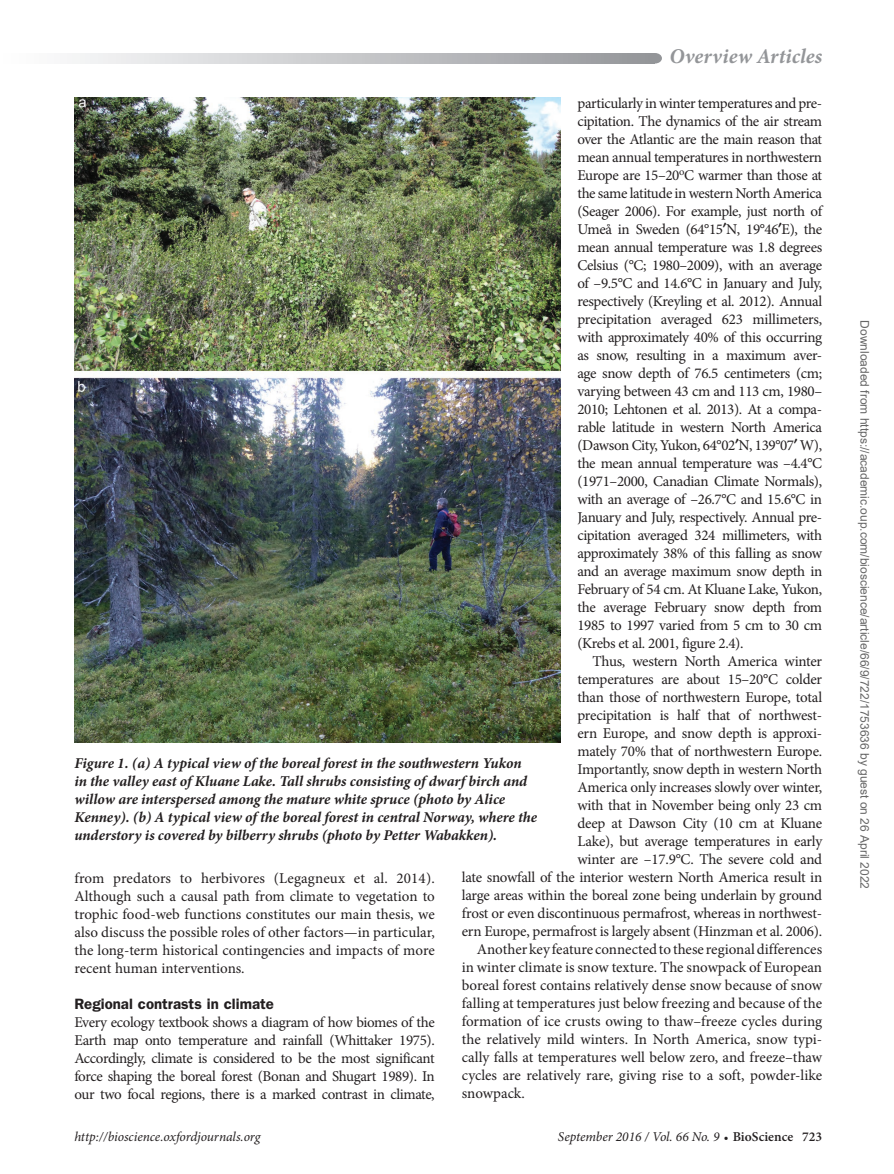
<style>
.page{position:relative;width:894px;height:1174px;background:#fff}
.page>*{position:absolute;margin:0;border:0;box-sizing:border-box;transform-origin:0 0}
.RH{font:italic 700 21px "Minion Pro";letter-spacing:.005em;color:#939598}
.Para{font:15px/18px "Minion Pro";letter-spacing:-.015em;color:#231f20;text-align:justify}
.ParaFL{font:15px/18px "Minion Pro";letter-spacing:-.025em;color:#231f20;text-align:justify}
.FigCaption{font:italic 700 15px/18px "Minion Pro";letter-spacing:-.005em;color:#231f20}
.t1{font:600 15px "ITC Franklin Gothic Std";color:#231f20}
.t2{font:italic 13.5px "Minion Pro";letter-spacing:-.005em;color:#231f20}
.t3{font:12px "Arial";color:#666}
.s1{font-weight:600;font-style:normal;font-size:12px}
.s2{font-weight:600;font-style:normal}
</style>
<div class="page">
<svg style="left:72px;top:53px;width:580px;height:11px;background:#c5c6c9"></svg>
<div style="left:648px;top:53px;width:13px;height:11px;background:#939598;border-radius:50%"></div>
<img style="left:74px;top:97px;width:486px;height:645px">
<p class="RH" style="left:669px;top:41px;width:154px">Overview Articles</p>
<p class="ParaFL" style="left:577px;top:94px;width:246px">particularly in winter temperatures and pre&shy;cipitation. The dynamics of the air stream over the Atlantic are the main reason that mean annual temperatures in northwestern Europe are 15–20<sup>o</sup>C warmer than those at the same latitude in western North America (Seager 2006). For example, just north of Umeå in Sweden (64°15 N, 19°46 E), the mean annual temperature was 1.8 degrees Celsius (°C; 1980–2009), with an average of –9.5°C and 14.6°C in January and July, respectively (Kreyling et al. 2012). Annual precipitation averaged 623 millimeters, with approximately 40% of this occurring as snow, resulting in a maximum aver&shy;age snow depth of 76.5 centimeters (cm; varying between 43 cm and 113 cm, 1980– 2010; Lehtonen et al. 2013). At a compa&shy;rable latitude in western North America (Dawson City, Yukon, 64°02 N, 139°07 W), the mean annual temperature was –4.4°C (1971–2000, Canadian Climate Normals), with an average of –26.7°C and 15.6°C in January and July, respectively. Annual pre&shy;cipitation averaged 324 millimeters, with approximately 38% of this falling as snow and an average maximum snow depth in February of 54 cm. At Kluane Lake, Yukon, the average February snow depth from 1985 to 1997 varied from 5 cm to 30 cm (Krebs et al. 2001, figure 2.4).</p>
<p class="Para" style="left:461px;top:652px;width:362px;text-align:right">Thus, western North America winter<br>temperatures are about 15–20°C colder<br>than those of northwestern Europe, total<br>precipitation is half that of northwest-<br>ern Europe, and snow depth is approxi-<br>mately 70% that of northwestern Europe.<br>Importantly, snow depth in western North<br>America only increases slowly over winter,<br>with that in November being only 23 cm<br>deep at Dawson City (10 cm at Kluane<br>Lake), but average temperatures in early<br>winter are –17.9°C. The severe cold and<br>late snowfall of the interior western North America result in large areas within the boreal zone being underlain by ground frost or even discontinuous permafrost, whereas in northwest&shy;ern Europe, permafrost is largely absent (Hinzman et al. 2006).</p>
<p class="Para" style="left:461px;top:940px;width:362px;text-indent:15px">Another key feature connected to these regional differences in winter climate is snow texture. The snowpack of European boreal forest contains relatively dense snow because of snow falling at temperatures just below freezing and because of the formation of ice crusts owing to thaw–freeze cycles during the relatively mild winters. In North America, snow typi&shy;cally falls at temperatures well below zero, and freeze–thaw cycles are relatively rare, giving rise to a soft, powder-like snowpack.</p>
<p class="FigCaption" style="left:74px;top:753px;width:464px">Figure 1. (a) A typical view of the boreal forest in the southwestern Yukon in the valley east of Kluane Lake. Tall shrubs consisting of dwarf birch and willow are interspersed among the mature white spruce (photo by Alice Kenney). (b) A typical view of the boreal forest in central Norway, where the understory is covered by bilberry shrubs (photo by Petter Wabakken).</p>
<p class="Para" style="left:74px;top:869px;width:362px">from predators to herbivores (Legagneux et al. 2014).<br>Although such a causal path from climate to vegetation to trophic food-web functions constitutes our main thesis, we also discuss the possible roles of other factors—in particular, the long-term historical contingencies and impacts of more recent human interventions.</p>
<h1 class="t1" style="left:74px;top:995px;width:201px">Regional contrasts in climate</h1>
<p class="ParaFL" style="left:74px;top:1013px;width:362px">Every ecology textbook shows a diagram of how biomes of the Earth map onto temperature and rainfall (Whittaker 1975).<br>Accordingly, climate is considered to be the most significant force shaping the boreal forest (Bonan and Shugart 1989). In our two focal regions, there is a marked contrast in climate,</p>
<p class="t2" style="left:74px;top:1128px;width:187px">http://bioscience.oxfordjournals.org</p>
<p class="t2" style="left:557px;top:1128px;width:265px">September 2016 / Vol. 66 No. 9 <span class="s1">•</span> <span class="s2">BioScience 723</span></p>
<p class="t3" style="left:868px;top:320px;width:570px;rotate:90deg">Downloaded from https://academic.oup.com/bioscience/article/66/9/722/1753636 by guest on 26 April 2022</p>
</div>
